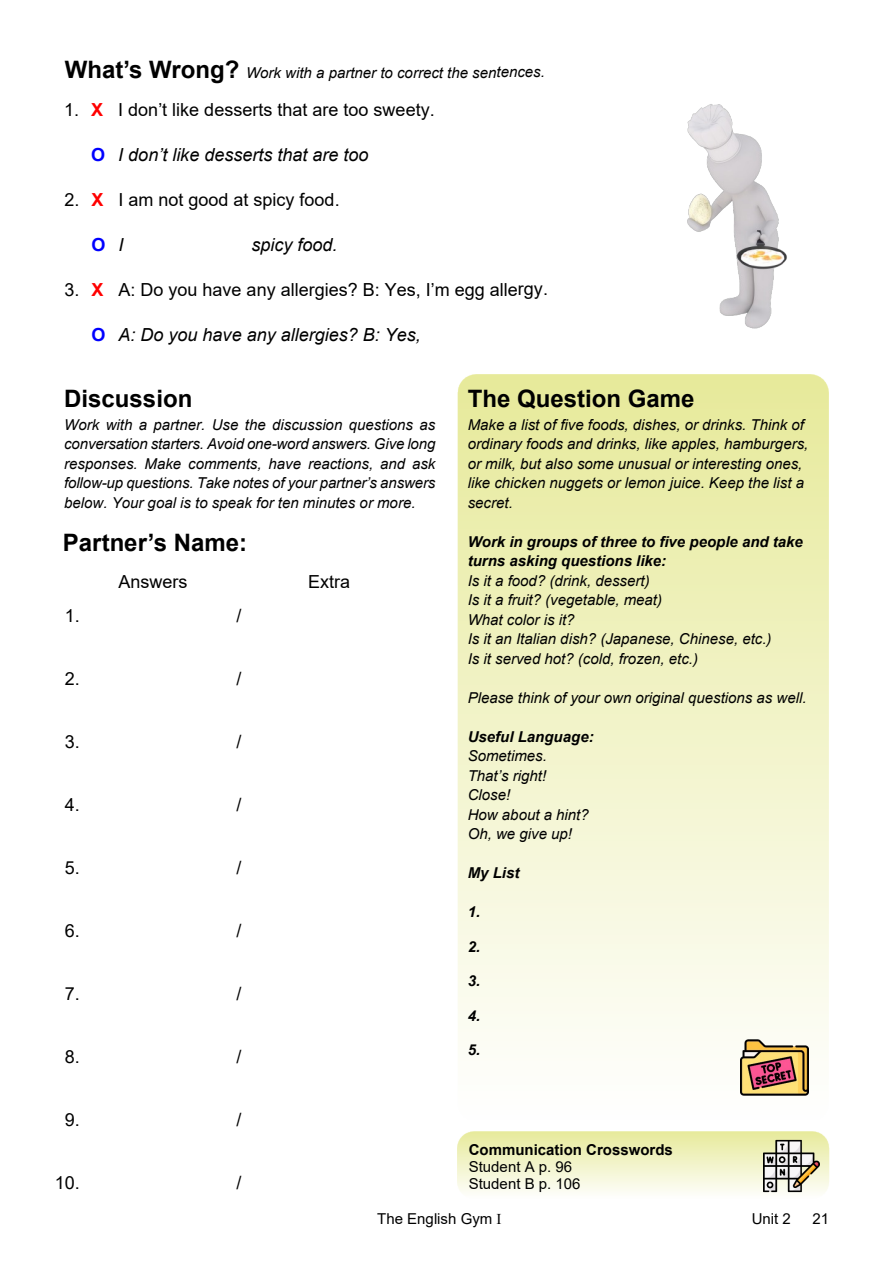
<style>
.page{position:relative;width:893px;height:1263px;background:#fff}
.page>*{position:absolute;margin:0;border:0;box-sizing:border-box;transform-origin:0 0}
.t1{font:700 24px "Arial";color:#000}
.t2{font:18px "Arial";color:#000}
.t3{font:italic 18px "Arial";color:#000}
.t4{font:700 18px "Arial";color:#00f}
.t5{font:italic 15px/19.5px "Arial";color:#000}
.t6{font:italic 700 15px/19.5px "Arial";color:#000}
.t7{font:15px/17.2px "Arial";color:#000}
.t8{font:700 15px "Arial";color:#000}
.s1{font-weight:700;font-style:normal;font-size:24px}
.s2{font-weight:700;color:#f00}
.s3{font-weight:700;font-style:normal;color:#00f}
.s4{font-weight:400;font-style:italic;color:#000}
.s5{font-family:"Times New Roman"}
</style>
<div class="page">
<img style="left:457px;top:374px;width:372px;height:721px">
<img style="left:740px;top:1033px;width:68px;height:63px">
<img style="left:458px;top:1131px;width:371px;height:61px">
<img style="left:763px;top:1138px;width:56px;height:55px">
<img style="left:687px;top:104px;width:100px;height:225px">
<p class="t5" style="left:65px;top:64px;width:482px"><span class="s1">What’s Wrong?</span> Work with a partner to correct the sentences.</p>
<p class="t2" style="left:64px;top:103px;width:372px">1. <span class="s2">X</span> I don’t like desserts that are too sweety.</p>
<p class="t3" style="left:91px;top:148px;width:279px"><span class="s3">O</span> I don’t like desserts that are too</p>
<p class="t2" style="left:64px;top:193px;width:277px">2. <span class="s2">X</span> I am not good at spicy food.</p>
<p class="t4" style="left:91px;top:238px;width:34px">O <span class="s4">I</span></p>
<p class="t3" style="left:251px;top:238px;width:88px">spicy food.</p>
<p class="t2" style="left:64px;top:283px;width:485px">3. <span class="s2">X</span> A: Do you have any allergies? B: Yes, I’m egg allergy.</p>
<p class="t3" style="left:91px;top:328px;width:331px"><span class="s3">O</span> A: Do you have any allergies? B: Yes,</p>
<h1 class="t1" style="left:64px;top:389px;width:130px">Discussion</h1>
<p class="t5" style="left:64px;top:416px;width:373px;text-align:justify">Work with a partner. Use the discussion questions as conversation starters. Avoid one-word answers. Give long responses. Make comments, have reactions, and ask follow-up questions. Take notes of your partner’s answers below. Your goal is to speak for ten minutes or more.</p>
<h1 class="t1" style="left:63px;top:534px;width:186px">Partner’s Name:</h1>
<p class="t2" style="left:119px;top:575px;width:71px">Answers</p>
<p class="t2" style="left:65px;top:609px;width:17px">1.</p>
<p class="t2" style="left:236px;top:609px;width:7px">/</p>
<p class="t2" style="left:65px;top:672px;width:17px">2.</p>
<p class="t2" style="left:236px;top:672px;width:7px">/</p>
<p class="t2" style="left:65px;top:735px;width:17px">3.</p>
<p class="t2" style="left:236px;top:735px;width:7px">/</p>
<p class="t2" style="left:65px;top:798px;width:17px">4.</p>
<p class="t2" style="left:236px;top:798px;width:7px">/</p>
<p class="t2" style="left:65px;top:861px;width:17px">5.</p>
<p class="t2" style="left:236px;top:861px;width:7px">/</p>
<p class="t2" style="left:65px;top:924px;width:17px">6.</p>
<p class="t2" style="left:236px;top:924px;width:7px">/</p>
<p class="t2" style="left:65px;top:987px;width:17px">7.</p>
<p class="t2" style="left:236px;top:987px;width:7px">/</p>
<p class="t2" style="left:65px;top:1050px;width:17px">8.</p>
<p class="t2" style="left:236px;top:1050px;width:7px">/</p>
<p class="t2" style="left:65px;top:1113px;width:17px">9.</p>
<p class="t2" style="left:236px;top:1113px;width:7px">/</p>
<p class="t2" style="left:55px;top:1176px;width:27px">10.</p>
<p class="t2" style="left:236px;top:1176px;width:7px">/</p>
<p class="t2" style="left:308px;top:575px;width:44px">Extra</p>
<h1 class="t1" style="left:468px;top:389px;width:228px">The Question Game</h1>
<p class="t5" style="left:468px;top:416px;width:342px">Make a list of five foods, dishes, or drinks. Think of ordinary foods and drinks, like apples, hamburgers, or milk, but also some unusual or interesting ones, like chicken nuggets or lemon juice. Keep the list a secret.</p>
<p class="t6" style="left:468px;top:533px;width:337px">Work in groups of three to five people and take turns asking questions like:</p>
<p class="t5" style="left:468px;top:572px;width:305px">Is it a food? (drink, dessert)<br>Is it a fruit? (vegetable, meat)<br>What color is it?<br>Is it an Italian dish? (Japanese, Chinese, etc.)<br>Is it served hot? (cold, frozen, etc.)</p>
<p class="t5" style="left:468px;top:689px;width:340px">Please think of your own original questions as well.</p>
<p class="t6" style="left:468px;top:728px;width:127px">Useful Language:</p>
<p class="t5" style="left:468px;top:748px;width:123px">Sometimes.<br>That’s right!<br>Close!<br>How about a hint?<br>Oh, we give up!</p>
<p class="t6" style="left:468px;top:865px;width:53px">My List</p>
<p class="t6" style="left:468px;top:904px;width:14px">1.</p>
<p class="t6" style="left:468px;top:938px;width:14px">2.</p>
<p class="t6" style="left:468px;top:972px;width:14px">3.</p>
<p class="t6" style="left:468px;top:1007px;width:14px">4.</p>
<p class="t6" style="left:468px;top:1041px;width:14px">5.</p>
<p class="t8" style="left:469px;top:1144px;width:206px">Communication Crosswords</p>
<p class="t7" style="left:469px;top:1159px;width:113px">Student A p. 96<br>Student B p. 106</p>
<p class="t7" style="left:377px;top:1211px;width:126px">The English Gym <span class="s5">I</span></p>
<p class="t7" style="left:752px;top:1211px;width:41px">Unit 2</p>
<p class="t7" style="left:812px;top:1211px;width:18px">21</p>
</div>
